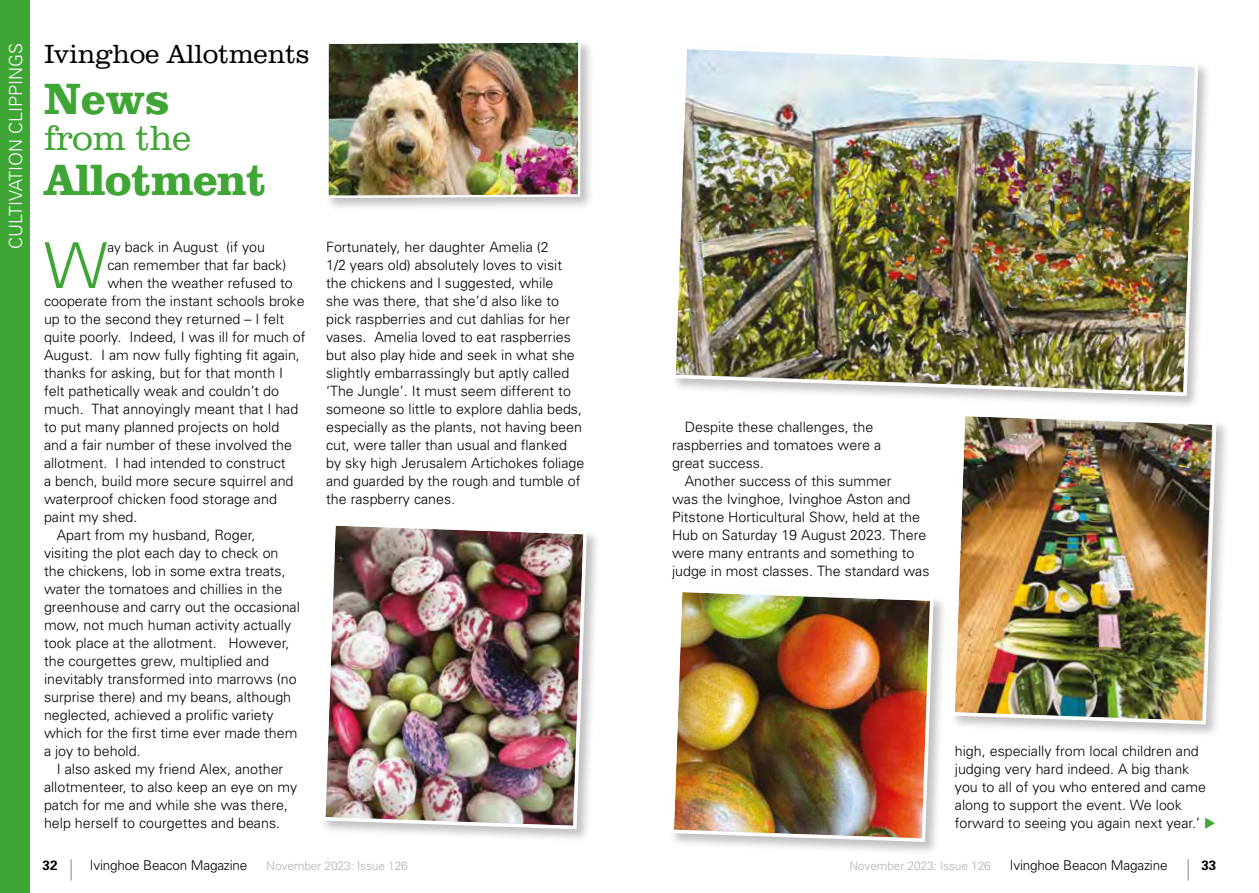
<style>
.page{position:relative;width:1259px;height:893px;background:#fff}
.page>*{position:absolute;margin:0;border:0;box-sizing:border-box;transform-origin:0 0}
.t1{font:300 63.3px "Univers";color:#3fa535}
.t2{font:700 45px "Clarendon BT";letter-spacing:-.02em;color:#3fa535}
.t3{font:300 36px "Clarendon BT";letter-spacing:-.02em;color:#3fa535}
.t4{font:300 27px "Clarendon BT";letter-spacing:-.01em;color:#000}
.t5{font:300 18px "Univers";color:#fff}
.t6{font:300 14.25px/18px "Univers";color:#000}
.t7{font:300 13.5px "Univers";letter-spacing:-.01em;color:#000}
.t8{font:700 13.5px "Univers";color:#000}
.t9{font:300 12px "Univers";letter-spacing:-.01em;color:#b3b2b2}
.s1{font-size:13.5px}
.s2{color:#3fa535}
</style>
<div class="page">
<svg style="left:71px;top:859px;width:1px;height:21px"></svg>
<svg style="left:1187px;top:859px;width:1px;height:21px"></svg>
<div style="left:0;top:0;width:30px;height:893px;background:#3fa535"></div>
<div style="left:324px;top:38px;width:270px;height:174px;background:#000;opacity:.25"></div>
<img style="left:325px;top:39px;width:256px;height:160px">
<div style="left:670px;top:44px;width:542px;height:366px;background:#000;opacity:.25"></div>
<img style="left:670px;top:44px;width:530px;height:366px">
<div style="left:320px;top:520px;width:281px;height:323px;background:#000;opacity:.25"></div>
<img style="left:320px;top:520px;width:268px;height:311px">
<div style="left:668px;top:587px;width:279px;height:269px;background:#000;opacity:.25"></div>
<img style="left:669px;top:400px;width:266px;height:456px">
<div style="left:949px;top:411px;width:281px;height:327px;background:#000;opacity:.25"></div>
<img style="left:949px;top:411px;width:269px;height:315px">
<p class="t5" style="left:5px;top:249px;width:208px;rotate:-90deg">CULTIVATION CLIPPINGS</p>
<h3 class="t4" style="left:44px;top:37px;width:267px">Ivinghoe Allotments</h3>
<h2 class="t2" style="left:44px;top:71px;width:127px">News</h2>
<h3 class="t3" style="left:44px;top:116px;width:149px">from the</h3>
<h2 class="t2" style="left:44px;top:152px;width:224px">Allotment</h2>
<h1 class="t1" style="left:44px;top:227px;width:65px">W</h1>
<p class="t6" style="left:107px;top:238px;width:159px"><span class="s1">ay</span> back in August (if you</p>
<p class="t6" style="left:107px;top:256px;width:180px">can remember that far back)</p>
<p class="t6" style="left:107px;top:274px;width:187px">when the weather refused to</p>
<p class="t6" style="left:44px;top:292px;width:262px">cooperate from the instant schools broke</p>
<p class="t6" style="left:44px;top:310px;width:241px">up to the second they returned – I felt</p>
<p class="t6" style="left:44px;top:328px;width:263px">quite poorly. Indeed, I was ill for much of</p>
<p class="t6" style="left:44px;top:346px;width:257px">August. I am now fully fighting fit again,</p>
<p class="t6" style="left:44px;top:364px;width:241px">thanks for asking, but for that month I</p>
<p class="t6" style="left:44px;top:382px;width:237px">felt pathetically weak and couldn’t do</p>
<p class="t6" style="left:44px;top:400px;width:256px">much. That annoyingly meant that I had</p>
<p class="t6" style="left:44px;top:418px;width:237px">to put many planned projects on hold</p>
<p class="t6" style="left:44px;top:436px;width:249px">and a fair number of these involved the</p>
<p class="t6" style="left:44px;top:454px;width:243px">allotment. I had intended to construct</p>
<p class="t6" style="left:44px;top:472px;width:251px">a bench, build more secure squirrel and</p>
<p class="t6" style="left:44px;top:490px;width:234px">waterproof chicken food storage and</p>
<p class="t6" style="left:44px;top:508px;width:95px">paint my shed.</p>
<p class="t6" style="left:57px;top:526px;width:200px">Apart from my husband, Roger,</p>
<p class="t6" style="left:44px;top:544px;width:236px">visiting the plot each day to check on</p>
<p class="t6" style="left:44px;top:562px;width:243px">the chickens, lob in some extra treats,</p>
<p class="t6" style="left:44px;top:580px;width:240px">water the tomatoes and chillies in the</p>
<p class="t6" style="left:44px;top:598px;width:257px">greenhouse and carry out the occasional</p>
<p class="t6" style="left:44px;top:616px;width:249px">mow, not much human activity actually</p>
<p class="t6" style="left:44px;top:634px;width:247px">took place at the allotment. However,</p>
<p class="t6" style="left:44px;top:651px;width:226px">the courgettes grew, multiplied and</p>
<p class="t6" style="left:44px;top:669px;width:254px">inevitably transformed into marrows (no</p>
<p class="t6" style="left:44px;top:687px;width:249px">surprise there) and my beans, although</p>
<p class="t6" style="left:44px;top:705px;width:231px">neglected, achieved a prolific variety</p>
<p class="t6" style="left:44px;top:723px;width:255px">which for the first time ever made them</p>
<p class="t6" style="left:44px;top:741px;width:98px">a joy to behold.</p>
<p class="t6" style="left:57px;top:759px;width:228px">I also asked my friend Alex, another</p>
<p class="t6" style="left:44px;top:777px;width:255px">allotmenteer, to also keep an eye on my</p>
<p class="t6" style="left:44px;top:795px;width:245px">patch for me and while she was there,</p>
<p class="t6" style="left:44px;top:813px;width:238px">help herself to courgettes and beans.</p>
<p class="t6" style="left:326px;top:237px;width:260px">Fortunately, her daughter Amelia (2<br>1/2 years old) absolutely loves to visit the chickens and I suggested, while<br>she was there, that she’d also like to pick raspberries and cut dahlias for her vases. Amelia loved to eat raspberries but also play hide and seek in what she slightly embarrassingly but aptly called ‘The Jungle’. It must seem different to someone so little to explore dahlia beds, especially as the plants, not having been cut, were taller than usual and flanked by sky high Jerusalem Artichokes foliage and guarded by the rough and tumble of the raspberry canes.</p>
<p class="t6" style="left:672px;top:417px;width:211px;text-indent:13px">Despite these challenges, the raspberries and tomatoes were a great success.</p>
<p class="t6" style="left:672px;top:471px;width:259px;text-indent:13px">Another success of this summer<br>was the Ivinghoe, Ivinghoe Aston and Pitstone Horticultural Show, held at the Hub on Saturday 19 August 2023. There were many entrants and something to judge in most classes. The standard was</p>
<p class="t6" style="left:955px;top:742px;width:263px">high, especially from local children and judging very hard indeed. A big thank<br>you to all of you who entered and came along to support the event. We look forward to seeing you again next year.’ <span class="s2">◆</span></p>
<p class="t8" style="left:43px;top:856px;width:17px">32</p>
<p class="t7" style="left:90px;top:857px;width:159px">Ivinghoe Beacon Magazine</p>
<p class="t9" style="left:266px;top:858px;width:143px">November 2023: Issue 126</p>
<p class="t9" style="left:849px;top:858px;width:143px">November 2023: Issue 126</p>
<p class="t7" style="left:1010px;top:857px;width:159px">Ivinghoe Beacon Magazine</p>
<p class="t8" style="left:1201px;top:856px;width:17px">33</p>
</div>
